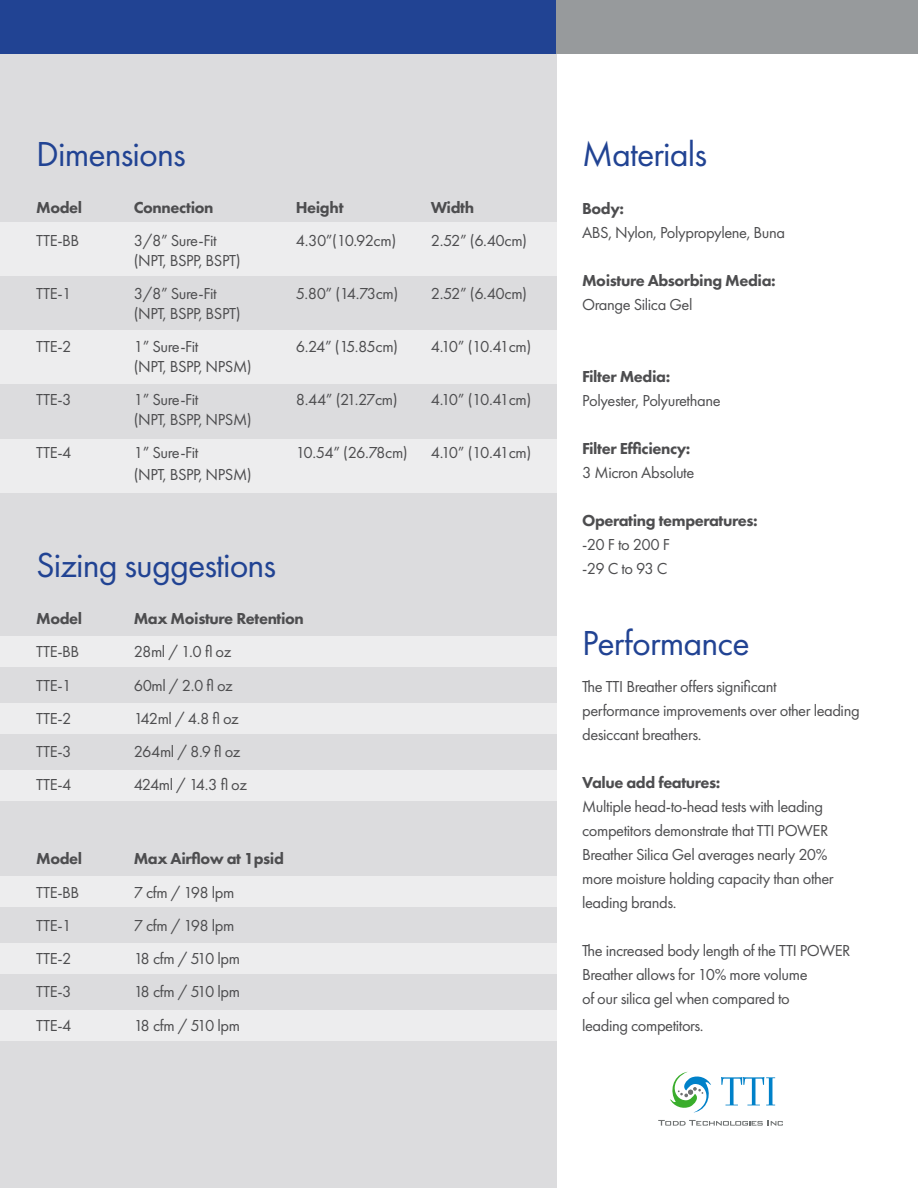
<style>
.page{position:relative;width:918px;height:1188px;background:#fff}
.page>*{position:absolute;margin:0;border:0;box-sizing:border-box;transform-origin:0 0}
.t1{font:36px "Futura PT";letter-spacing:-.025em;color:#214393}
.t2{font:16.5px/24px "Futura PT";letter-spacing:-.025em;color:#4d4d4f}
.t3{font:800 16.5px "Futura PT";letter-spacing:-.025em;color:#4d4d4f}
.t4{font:16.5px "Futura PT";letter-spacing:-.055em;color:#4d4d4f}
.t5{font:16.5px/24px "Futura PT";letter-spacing:-.05em;color:#4d4d4f}
</style>
<div class="page">
<div style="left:0;top:0;width:557px;height:1188px;background:#dcdcde"></div>
<div style="left:0;top:222px;width:557px;height:54px;background:#ededee"></div>
<div style="left:0;top:330px;width:557px;height:54px;background:#ededee"></div>
<div style="left:0;top:439px;width:557px;height:54px;background:#ededee"></div>
<div style="left:0;top:703px;width:557px;height:31px;background:#ededee"></div>
<div style="left:0;top:943px;width:557px;height:31px;background:#ededee"></div>
<div style="left:0;top:636px;width:557px;height:31px;background:#ededee"></div>
<div style="left:0;top:876px;width:557px;height:31px;background:#ededee"></div>
<div style="left:0;top:770px;width:557px;height:31px;background:#ededee"></div>
<div style="left:0;top:1010px;width:557px;height:31px;background:#ededee"></div>
<svg style="left:670px;top:1072px;width:41px;height:41px"></svg>
<svg style="left:721px;top:1077px;width:54px;height:28px"></svg>
<svg style="left:658px;top:1120px;width:125px;height:6px"></svg>
<div style="left:0;top:0;width:563px;height:54px;background:#214393"></div>
<div style="left:557px;top:0;width:361px;height:54px;background:#979a9c"></div>
<h1 class="t1" style="left:36px;top:133px;width:151px">Dimensions</h1>
<p class="t3" style="left:36px;top:197px;width:48px">Model</p>
<p class="t3" style="left:134px;top:197px;width:81px">Connection</p>
<p class="t3" style="left:296px;top:197px;width:49px">Height</p>
<p class="t3" style="left:431px;top:197px;width:45px">Width</p>
<p class="t2" style="left:36px;top:228px;width:45px">TTE-BB</p>
<p class="t2" style="left:134px;top:228px;width:85px">3/8” Sure-Fit</p>
<p class="t2" style="left:296px;top:228px;width:102px">4.30”(10.92cm)</p>
<p class="t2" style="left:431px;top:228px;width:98px">2.52” (6.40cm)</p>
<p class="t2" style="left:134px;top:248px;width:108px">(NPT, BSPP, BSPT)</p>
<p class="t2" style="left:36px;top:282px;width:37px">TTE-1</p>
<p class="t2" style="left:134px;top:282px;width:85px">3/8” Sure-Fit</p>
<p class="t2" style="left:296px;top:282px;width:104px">5.80” (14.73cm)</p>
<p class="t2" style="left:431px;top:282px;width:98px">2.52” (6.40cm)</p>
<p class="t2" style="left:134px;top:301px;width:108px">(NPT, BSPP, BSPT)</p>
<p class="t2" style="left:36px;top:335px;width:37px">TTE-2</p>
<p class="t2" style="left:134px;top:335px;width:66px">1” Sure-Fit</p>
<p class="t2" style="left:296px;top:335px;width:104px">6.24” (15.85cm)</p>
<p class="t2" style="left:431px;top:335px;width:102px">4.10” (10.41cm)</p>
<p class="t2" style="left:134px;top:354px;width:120px">(NPT, BSPP, NPSM)</p>
<p class="t2" style="left:36px;top:388px;width:37px">TTE-3</p>
<p class="t2" style="left:134px;top:388px;width:66px">1” Sure-Fit</p>
<p class="t2" style="left:296px;top:388px;width:103px">8.44” (21.27cm)</p>
<p class="t2" style="left:431px;top:388px;width:102px">4.10” (10.41cm)</p>
<p class="t2" style="left:134px;top:407px;width:120px">(NPT, BSPP, NPSM)</p>
<p class="t2" style="left:36px;top:441px;width:37px">TTE-4</p>
<p class="t2" style="left:134px;top:441px;width:66px">1” Sure-Fit</p>
<p class="t4" style="left:296px;top:443px;width:114px">10.54” (26.78cm)</p>
<p class="t2" style="left:431px;top:441px;width:102px">4.10” (10.41cm)</p>
<p class="t2" style="left:134px;top:462px;width:120px">(NPT, BSPP, NPSM)</p>
<h1 class="t1" style="left:36px;top:544px;width:242px">Sizing suggestions</h1>
<p class="t3" style="left:36px;top:608px;width:48px">Model</p>
<p class="t3" style="left:134px;top:608px;width:172px">Max Moisture Retention</p>
<p class="t2" style="left:36px;top:640px;width:45px">TTE-BB</p>
<p class="t2" style="left:134px;top:640px;width:99px">28ml / 1.0 fl oz</p>
<p class="t2" style="left:36px;top:673px;width:37px">TTE-1</p>
<p class="t2" style="left:134px;top:673px;width:101px">60ml / 2.0 fl oz</p>
<p class="t2" style="left:36px;top:706px;width:37px">TTE-2</p>
<p class="t2" style="left:134px;top:706px;width:107px">142ml / 4.8 fl oz</p>
<p class="t2" style="left:36px;top:740px;width:37px">TTE-3</p>
<p class="t2" style="left:134px;top:740px;width:108px">264ml / 8.9 fl oz</p>
<p class="t2" style="left:36px;top:773px;width:37px">TTE-4</p>
<p class="t4" style="left:134px;top:775px;width:115px">424ml / 14.3 fl oz</p>
<p class="t3" style="left:36px;top:848px;width:48px">Model</p>
<p class="t3" style="left:134px;top:848px;width:152px">Max Airflow at 1psid</p>
<p class="t2" style="left:36px;top:880px;width:45px">TTE-BB</p>
<p class="t2" style="left:134px;top:880px;width:102px">7 cfm / 198 lpm</p>
<p class="t2" style="left:36px;top:913px;width:37px">TTE-1</p>
<p class="t2" style="left:134px;top:913px;width:102px">7 cfm / 198 lpm</p>
<p class="t2" style="left:36px;top:947px;width:37px">TTE-2</p>
<p class="t2" style="left:134px;top:947px;width:108px">18 cfm / 510 lpm</p>
<p class="t2" style="left:36px;top:980px;width:37px">TTE-3</p>
<p class="t2" style="left:134px;top:980px;width:108px">18 cfm / 510 lpm</p>
<p class="t2" style="left:36px;top:1013px;width:37px">TTE-4</p>
<p class="t2" style="left:134px;top:1013px;width:108px">18 cfm / 510 lpm</p>
<h1 class="t1" style="left:582px;top:132px;width:127px">Materials</h1>
<p class="t3" style="left:582px;top:198px;width:44px">Body:</p>
<p class="t2" style="left:582px;top:220px;width:205px">ABS, Nylon, Polypropylene, Buna</p>
<p class="t3" style="left:582px;top:270px;width:195px">Moisture Absorbing Media:</p>
<p class="t2" style="left:582px;top:292px;width:112px">Orange Silica Gel</p>
<p class="t3" style="left:582px;top:366px;width:90px">Filter Media:</p>
<p class="t2" style="left:582px;top:388px;width:140px">Polyester, Polyurethane</p>
<p class="t3" style="left:582px;top:438px;width:110px">Filter Efficiency:</p>
<p class="t2" style="left:582px;top:460px;width:114px">3 Micron Absolute</p>
<p class="t3" style="left:582px;top:510px;width:177px">Operating temperatures:</p>
<p class="t5" style="left:582px;top:532px;width:89px">-20 F to 200 F -29 C to 93 C</p>
<h1 class="t1" style="left:582px;top:621px;width:169px">Performance</h1>
<p class="t2" style="left:582px;top:675px;width:279px">The TTI Breather offers significant<br>performance improvements over other leading desiccant breathers.</p>
<p class="t3" style="left:582px;top:772px;width:140px">Value add features:</p>
<p class="t2" style="left:582px;top:795px;width:253px">Multiple head-to-head tests with leading competitors demonstrate that TTI POWER Breather Silica Gel averages nearly 20% more moisture holding capacity than other leading brands.</p>
<p class="t2" style="left:582px;top:939px;width:270px">The increased body length of the TTI POWER<br>Breather allows for 10% more volume<br>of our silica gel when compared to</p>
<p class="t2" style="left:582px;top:1014px;width:123px">leading competitors.</p>
</div>
